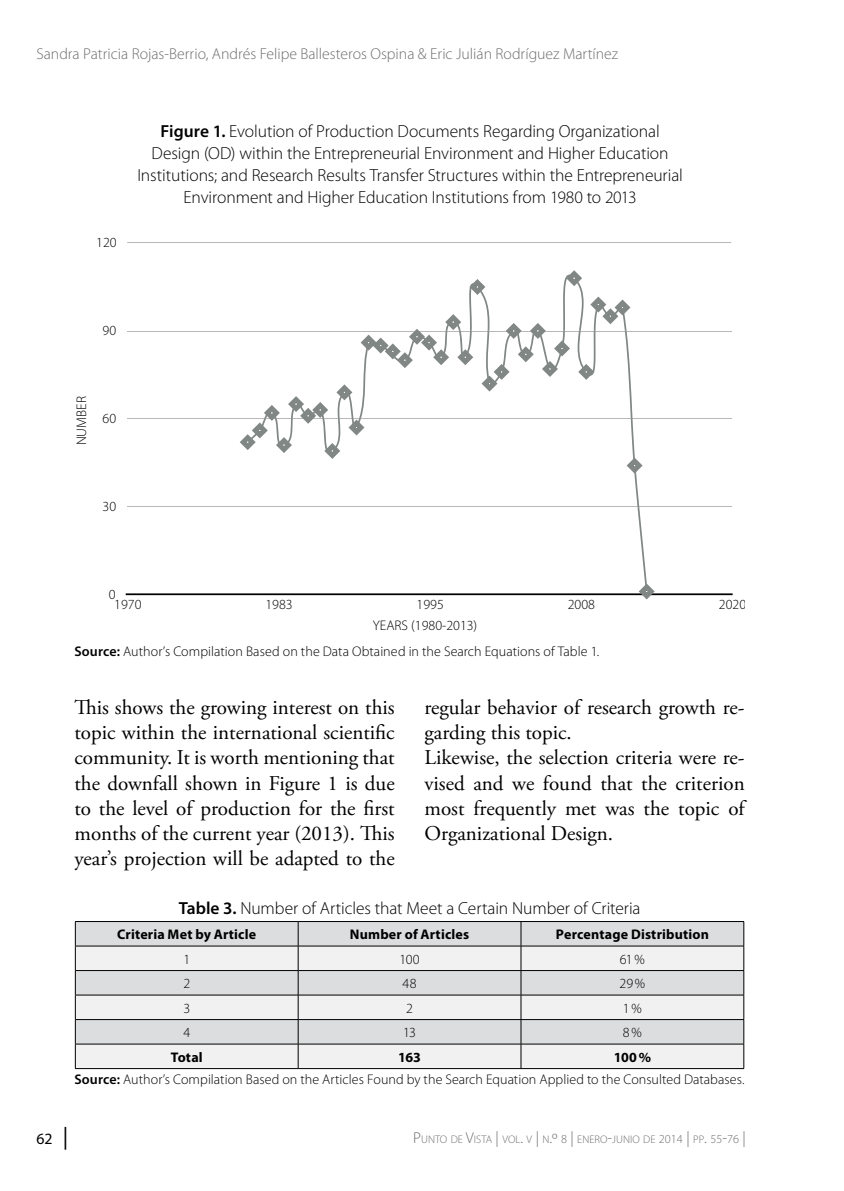
<style>
.page{position:relative;width:844px;height:1191px;background:#fff}
.page>*{position:absolute;margin:0;border:0;box-sizing:border-box;transform-origin:0 0}
.t1{font:21px/25.2px "Adobe Garamond Pro";color:#000;text-align:justify}
.t2{font:300 17.5px/22.1px "Myriad Pro";letter-spacing:-.005em;color:#000;text-align:center}
.t3{font:300 15.75px "Myriad Pro";color:#6d6e71}
.t4{font:15.75px "Myriad Pro";color:#000}
.t5{font:300 14px/22.2px "Myriad Pro";letter-spacing:.005em;color:#000}
.t6{font:700 14px "Myriad Pro";letter-spacing:.015em;color:#000}
.t7{font:300 11.03px "Myriad Pro";color:#6d6e71}
.s1{font-weight:600}
.s2{font-weight:700}
.s3{font-size:22.75px}
.s4{font-size:15.75px}
.s5{font-size:12.25px}
</style>
<div class="page">
<hr style="left:127px;top:506px;width:604px;height:1px;background:#b8b8b8">
<hr style="left:127px;top:418px;width:604px;height:1px;background:#b8b8b8">
<hr style="left:127px;top:331px;width:604px;height:1px;background:#b8b8b8">
<hr style="left:127px;top:242px;width:604px;height:1px;background:#b8b8b8">
<hr style="left:126px;top:593px;width:605px;height:2px;background:#000">
<img style="left:634px;top:477px;width:13px;height:103px">
<svg style="left:240px;top:270px;width:403px;height:207px"></svg>
<svg style="left:635px;top:580px;width:23px;height:20px"></svg>
<div style="left:76px;top:922px;width:667px;height:23px;background:#dcddde"></div>
<svg style="left:76px;top:946px;width:667px;height:122px;fill:#f1f1f2"></svg>
<hr style="left:75px;top:921px;width:223px;height:1px;background:#000">
<hr style="left:298px;top:921px;width:223px;height:1px;background:#000">
<hr style="left:521px;top:921px;width:222px;height:1px;background:#000">
<hr style="left:75px;top:945px;width:223px;height:1px;background:#000">
<hr style="left:298px;top:945px;width:223px;height:1px;background:#000">
<hr style="left:521px;top:945px;width:222px;height:1px;background:#000">
<hr style="left:75px;top:970px;width:223px;height:1px;background:#000">
<hr style="left:298px;top:970px;width:223px;height:1px;background:#000">
<hr style="left:521px;top:970px;width:222px;height:1px;background:#000">
<hr style="left:75px;top:994px;width:223px;height:1px;background:#000">
<hr style="left:298px;top:994px;width:223px;height:1px;background:#000">
<hr style="left:521px;top:994px;width:222px;height:1px;background:#000">
<hr style="left:75px;top:1019px;width:223px;height:1px;background:#000">
<hr style="left:298px;top:1019px;width:223px;height:1px;background:#000">
<hr style="left:521px;top:1019px;width:222px;height:1px;background:#000">
<hr style="left:75px;top:1043px;width:223px;height:1px;background:#000">
<svg style="left:75px;top:921px;width:1px;height:147px"></svg>
<hr style="left:298px;top:1043px;width:223px;height:1px;background:#000">
<svg style="left:298px;top:921px;width:1px;height:147px"></svg>
<hr style="left:521px;top:1043px;width:222px;height:1px;background:#000">
<svg style="left:520px;top:922px;width:1px;height:146px"></svg>
<svg style="left:743px;top:921px;width:1px;height:147px"></svg>
<hr style="left:75px;top:1068px;width:223px;height:1px;background:#000">
<hr style="left:298px;top:1068px;width:223px;height:1px;background:#000">
<hr style="left:521px;top:1068px;width:222px;height:1px;background:#000">
<p class="t3" style="left:36px;top:45px;width:583px">Sandra Patricia Rojas-Berrio, Andrés Felipe Ballesteros Ospina &amp; Eric Julián Rodríguez Martínez</p>
<p class="t5" style="left:96px;top:231px;width:22px">120</p>
<p class="t2" style="left:137px;top:120px;width:547px"><span class="s1">Figure 1.</span> Evolution of Production Documents Regarding Organizational Design (OD) within the Entrepreneurial Environment and Higher Education Institutions; and Research Results Transfer Structures within the Entrepreneurial Environment and Higher Education Institutions from 1980 to 2013</p>
<p class="t5" style="left:102px;top:319px;width:15px">90</p>
<p class="t5" style="left:70px;top:445px;width:51px;rotate:-90deg">NUMBER</p>
<p class="t5" style="left:102px;top:407px;width:15px">60</p>
<p class="t5" style="left:102px;top:495px;width:15px">30</p>
<p class="t5" style="left:109px;top:582px;width:8px">0</p>
<p class="t5" style="left:114px;top:593px;width:29px">1970</p>
<p class="t5" style="left:265px;top:593px;width:29px">1983</p>
<p class="t5" style="left:416px;top:593px;width:29px">1995</p>
<p class="t5" style="left:567px;top:593px;width:29px">2008</p>
<p class="t5" style="left:718px;top:593px;width:29px">2020</p>
<p class="t5" style="left:74px;top:640px;width:526px"><span class="s1">Source:</span> Author’s Compilation Based on the Data Obtained in the Search Equations of Table 1.</p>
<p class="t5" style="left:373px;top:614px;width:106px">YEARS (1980-2013)</p>
<p class="t1" style="left:74px;top:695px;width:321px">This shows the growing interest on this topic within the international scientific community. It is worth mentioning that the downfall shown in Figure 1 is due to the level of production for the first months of the current year (2013). This year’s projection will be adapted to the</p>
<p class="t1" style="left:424px;top:695px;width:321px;text-align:left">regular behavior of research growth re&shy;garding this topic.<br>Likewise, the selection criteria were re&shy;vised and we found that the criterion most frequently met was the topic of Organizational Design.</p>
<p class="t2" style="left:179px;top:897px;width:463px"><span class="s1">Table 3.</span> Number of Articles that Meet a Certain Number of Criteria</p>
<p class="t6" style="left:117px;top:925px;width:140px">Criteria Met by Article</p>
<p class="t6" style="left:350px;top:925px;width:121px">Number of Articles</p>
<p class="t6" style="left:555px;top:925px;width:154px">Percentage Distribution</p>
<p class="t5" style="left:183px;top:947px;width:8px">1</p>
<p class="t5" style="left:399px;top:947px;width:22px">100</p>
<p class="t5" style="left:619px;top:947px;width:26px">61%</p>
<p class="t5" style="left:183px;top:972px;width:8px">2</p>
<p class="t5" style="left:402px;top:972px;width:15px">48</p>
<p class="t5" style="left:619px;top:972px;width:27px">29%</p>
<p class="t5" style="left:183px;top:996px;width:8px">3</p>
<p class="t5" style="left:406px;top:996px;width:8px">2</p>
<p class="t5" style="left:622px;top:996px;width:20px">1%</p>
<p class="t5" style="left:183px;top:1021px;width:8px">4</p>
<p class="t5" style="left:403px;top:1021px;width:14px">13</p>
<p class="t5" style="left:622px;top:1021px;width:20px">8%</p>
<p class="t6" style="left:171px;top:1047px;width:33px">Total</p>
<p class="t6" style="left:398px;top:1047px;width:24px">163</p>
<p class="t5" style="left:74px;top:1045px;width:671px;text-indent:539px"><span class="s2">100%<br></span><span class="s1">Source:</span> Author’s Compilation Based on the Articles Found by the Search Equation Applied to the Consulted Databases.</p>
<p class="t4" style="left:36px;top:1128px;width:33px">62 <span class="s3">|</span></p>
<p class="t7" style="left:413px;top:1133px;width:334px"><span class="s4">P</span>UNTO DE <span class="s4">V</span>ISTA <span class="s4">|</span> VOL<span class="s4">.</span> V <span class="s4">|</span> N<span class="s4">.º</span> <span class="s5">8</span> <span class="s4">|</span> ENERO<span class="s4">-</span>JUNIO DE <span class="s5">2014</span> <span class="s4">|</span> PP<span class="s4">.</span> <span class="s5">55</span><span class="s4">-</span><span class="s5">76</span> <span class="s4">|</span></p>
</div>
